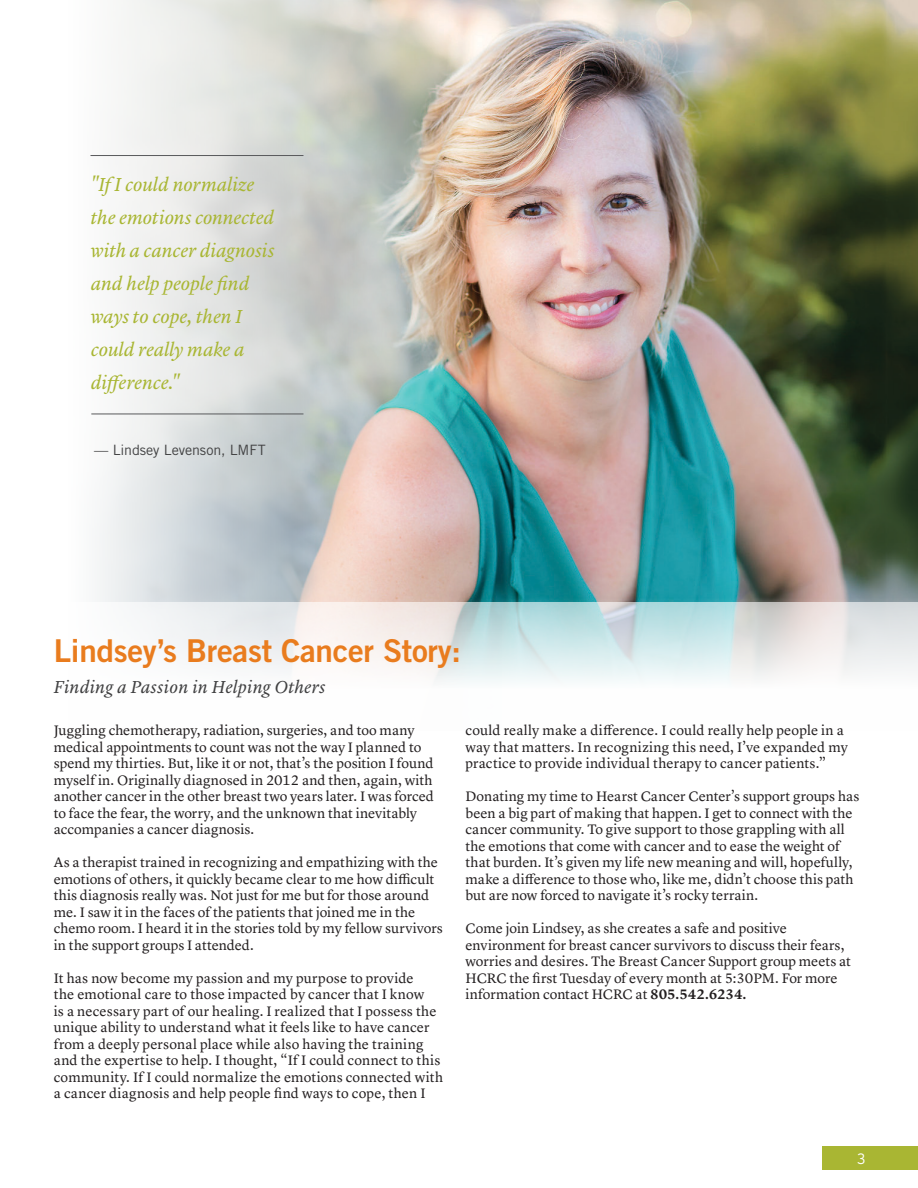
<style>
.page{position:relative;width:918px;height:1188px;background:#fff}
.page>*{position:absolute;margin:0;border:0;box-sizing:border-box;transform-origin:0 0}
.Artical_Headers{font:31.5px "Trade Gothic Bold Two";letter-spacing:-.01em;color:#e97c1e}
.Body_Copy_Quote_from{font:italic 19.5px/33px "Lyon Text";color:#a9b633}
.Article_Sub_Headers{font:italic 18px "Lyon Text";letter-spacing:.015em;color:#414142}
.t1{font:300 15px "Interstate";color:#fff}
.Body_Copy{font:14.25px/16.5px "Lyon Text";letter-spacing:.005em;color:#231f20}
.End_Call_out_to_body{font:14.25px "Trade Gothic";letter-spacing:-.01em;color:#414142}
.s1{font-weight:600}
</style>
<div class="page">
<img style="left:501px;top:0;width:417px;height:602px">
<svg style="left:501px;top:602px;width:417px;height:80px"></svg>
<svg style="left:91px;top:0;width:410px;height:682px"></svg>
<hr style="left:90px;top:155px;width:213px;height:1px;background:#58595b">
<hr style="left:91px;top:414px;width:212px;height:1px;background:#58595b">
<div style="left:823px;top:1147px;width:95px;height:23px;background:#a9b633"></div>
<p class="Body_Copy_Quote_from" style="left:91px;top:166px;width:185px">"If I could normalize the emotions connected with a cancer diagnosis and help people find ways to cope, then I could really make a difference."</p>
<p class="End_Call_out_to_body" style="left:94px;top:441px;width:173px">— Lindsey Levenson, LMFT</p>
<p class="Artical_Headers" style="left:54px;top:631px;width:409px">Lindsey’s Breast Cancer Story:</p>
<p class="Article_Sub_Headers" style="left:54px;top:673px;width:273px">Finding a Passion in Helping Others</p>
<p class="Body_Copy" style="left:54px;top:721px;width:382px">Juggling chemotherapy, radiation, surgeries, and too many medical appointments to count was not the way I planned to spend my thirties. But, like it or not, that’s the position I found myself in. Originally diagnosed in 2012 and then, again, with another cancer in the other breast two years later. I was forced to face the fear, the worry, and the unknown that inevitably accompanies a cancer diagnosis.</p>
<p class="Body_Copy" style="left:54px;top:853px;width:390px">As a therapist trained in recognizing and empathizing with the emotions of others, it quickly became clear to me how difficult this diagnosis really was. Not just for me but for those around me. I saw it in the faces of the patients that joined me in the chemo room. I heard it in the stories told by my fellow survivors in the support groups I attended.</p>
<p class="Body_Copy" style="left:54px;top:968px;width:391px">It has now become my passion and my purpose to provide<br>the emotional care to those impacted by cancer that I know<br>is a necessary part of our healing. I realized that I possess the unique ability to understand what it feels like to have cancer from a deeply personal place while also having the training and the expertise to help. I thought, “If I could connect to this community. If I could normalize the emotions connected with a cancer diagnosis and help people find ways to cope, then I</p>
<p class="Body_Copy" style="left:466px;top:721px;width:384px">could really make a difference. I could really help people in a way that matters. In recognizing this need, I’ve expanded my practice to provide individual therapy to cancer patients.”</p>
<p class="Body_Copy" style="left:466px;top:787px;width:395px">Donating my time to Hearst Cancer Center’s support groups has been a big part of making that happen. I get to connect with the cancer community. To give support to those grappling with all the emotions that come with cancer and to ease the weight of that burden. It’s given my life new meaning and will, hopefully, make a difference to those who, like me, didn’t choose this path but are now forced to navigate it’s rocky terrain.</p>
<p class="Body_Copy" style="left:466px;top:919px;width:387px">Come join Lindsey, as she creates a safe and positive environment for breast cancer survivors to discuss their fears, worries and desires. The Breast Cancer Support group meets at HCRC the first Tuesday of every month at 5:30PM. For more information contact HCRC at <span class="s1">805.542.6234.</span></p>
<p class="t1" style="left:857px;top:1150px;width:10px">3</p>
</div>
